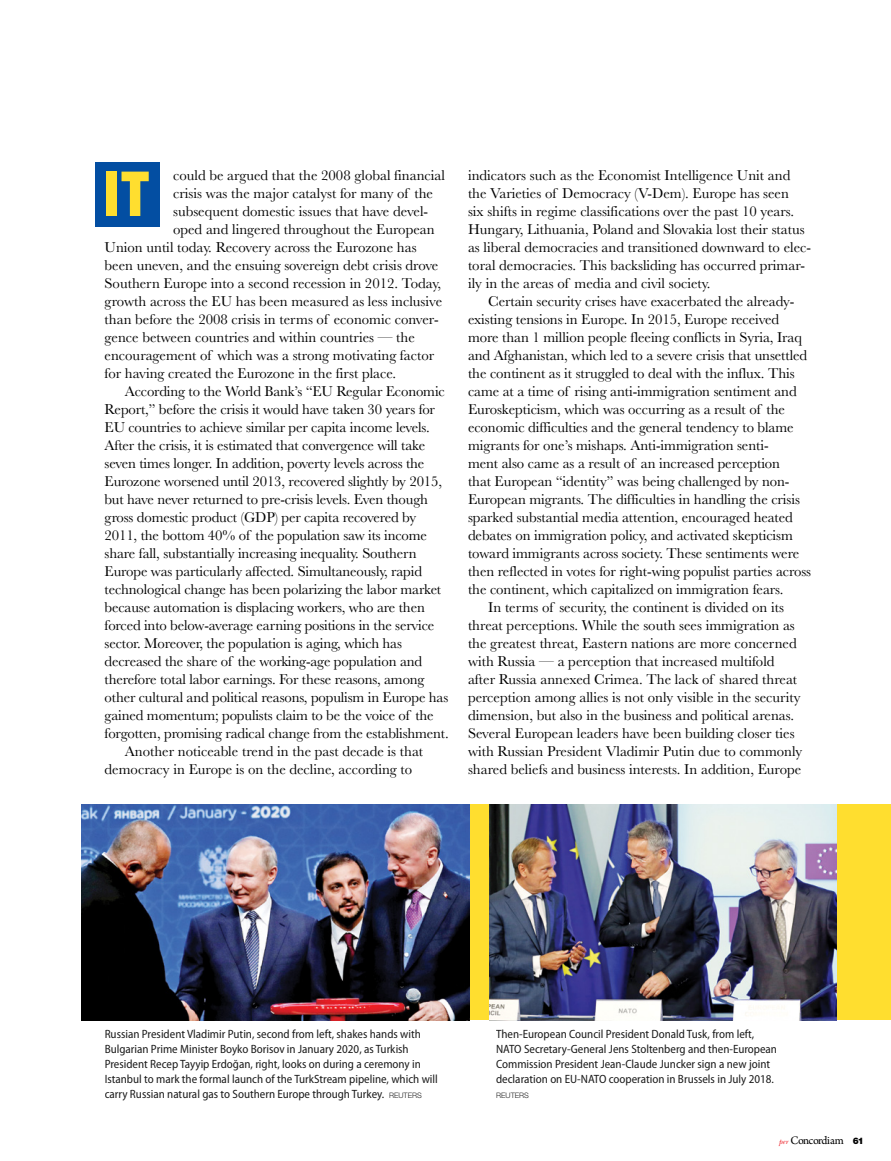
<style>
.page{position:relative;width:891px;height:1161px;background:#fff}
.page>*{position:absolute;margin:0;border:0;box-sizing:border-box;transform-origin:0 0}
.t1{font:900 63.45px "Gotham X Narrow";color:#ffde2f}
.t2{font:14.85px/18px "Baskerville";letter-spacing:-.005em;color:#000}
.t3{font:semi-condensed 12px/15px "Myriad Pro";color:#000}
.t4{font:12px "Arno Pro";letter-spacing:-.05em;color:#000}
.t5{font:300 7.5px "Helvetica Neue LT Std";color:#000}
.s1{font-family:"Helvetica Neue LT Std";font-weight:300;font-stretch:normal;font-size:7.5px}
.s2{font-family:"New Baskerville Std";font-style:italic;font-size:7.5px;color:#ed1d24}
.s3{font-family:"Helvetica Neue LT Std";font-weight:900;font-size:9px}
</style>
<div class="page">
<div style="left:81px;top:804px;width:810px;height:216px;background:#ffde2f"></div>
<img style="left:81px;top:804px;width:388px;height:216px">
<img style="left:489px;top:804px;width:348px;height:216px">
<div style="left:95px;top:162px;width:65px;height:65px;background:#034ea2"></div>
<p class="t2" style="left:173px;top:166px;width:273px">could be argued that the 2008 global financial</p>
<p class="t2" style="left:173px;top:184px;width:261px">crisis was the major catalyst for many of the</p>
<p class="t2" style="left:173px;top:202px;width:257px">subsequent domestic issues that have devel-</p>
<p class="t2" style="left:173px;top:220px;width:263px">oped and lingered throughout the European</p>
<p class="t2" style="left:105px;top:238px;width:313px">Union until today. Recovery across the Eurozone has</p>
<p class="t2" style="left:105px;top:256px;width:335px">been uneven, and the ensuing sovereign debt crisis drove</p>
<p class="t2" style="left:105px;top:274px;width:338px">Southern Europe into a second recession in 2012. Today,</p>
<p class="t2" style="left:105px;top:292px;width:339px">growth across the EU has been measured as less inclusive</p>
<p class="t2" style="left:105px;top:310px;width:336px">than before the 2008 crisis in terms of economic conver-</p>
<p class="t2" style="left:105px;top:328px;width:312px">gence between countries and within countries — the</p>
<p class="t2" style="left:105px;top:346px;width:331px">encouragement of which was a strong motivating factor</p>
<p class="t2" style="left:105px;top:364px;width:293px">for having created the Eurozone in the first place.</p>
<p class="t2" style="left:125px;top:382px;width:322px">According to the World Bank’s “EU Regular Economic</p>
<p class="t2" style="left:105px;top:400px;width:332px">Report,” before the crisis it would have taken 30 years for</p>
<p class="t2" style="left:105px;top:418px;width:327px">EU countries to achieve similar per capita income levels.</p>
<p class="t2" style="left:105px;top:436px;width:322px">After the crisis, it is estimated that convergence will take</p>
<p class="t2" style="left:105px;top:454px;width:321px">seven times longer. In addition, poverty levels across the</p>
<p class="t2" style="left:105px;top:472px;width:339px">Eurozone worsened until 2013, recovered slightly by 2015,</p>
<p class="t2" style="left:105px;top:490px;width:325px">but have never returned to pre-crisis levels. Even though</p>
<p class="t2" style="left:105px;top:508px;width:313px">gross domestic product (GDP) per capita recovered by</p>
<p class="t2" style="left:105px;top:526px;width:324px">2011, the bottom 40% of the population saw its income</p>
<p class="t2" style="left:105px;top:544px;width:314px">share fall, substantially increasing inequality. Southern</p>
<p class="t2" style="left:105px;top:562px;width:319px">Europe was particularly affected. Simultaneously, rapid</p>
<p class="t2" style="left:105px;top:580px;width:338px">technological change has been polarizing the labor market</p>
<p class="t2" style="left:105px;top:598px;width:322px">because automation is displacing workers, who are then</p>
<p class="t2" style="left:105px;top:616px;width:331px">forced into below-average earning positions in the service</p>
<p class="t2" style="left:105px;top:634px;width:299px">sector. Moreover, the population is aging, which has</p>
<p class="t2" style="left:105px;top:652px;width:319px">decreased the share of the working-age population and</p>
<p class="t2" style="left:105px;top:670px;width:321px">therefore total labor earnings. For these reasons, among</p>
<p class="t2" style="left:105px;top:688px;width:345px">other cultural and political reasons, populism in Europe has</p>
<p class="t2" style="left:105px;top:706px;width:331px">gained momentum; populists claim to be the voice of the</p>
<p class="t2" style="left:105px;top:724px;width:346px">forgotten, promising radical change from the establishment.</p>
<p class="t2" style="left:125px;top:742px;width:300px">Another noticeable trend in the past decade is that</p>
<p class="t2" style="left:105px;top:760px;width:309px">democracy in Europe is on the decline, according to</p>
<h1 class="t1" style="left:104px;top:154px;width:48px">IT</h1>
<p class="t2" style="left:468px;top:166px;width:345px">indicators such as the Economist Intelligence Unit and the Varieties of Democracy (V-Dem). Europe has seen<br>six shifts in regime classifications over the past 10 years.<br>Hungary, Lithuania, Poland and Slovakia lost their status as liberal democracies and transitioned downward to elec&shy;toral democracies. This backsliding has occurred primar&shy;ily in the areas of media and civil society.</p>
<p class="t2" style="left:488px;top:292px;width:308px">Certain security crises have exacerbated the already-</p>
<p class="t2" style="left:468px;top:310px;width:313px">existing tensions in Europe. In 2015, Europe received</p>
<p class="t2" style="left:468px;top:328px;width:336px">more than 1 million people fleeing conflicts in Syria, Iraq</p>
<p class="t2" style="left:468px;top:346px;width:341px">and Afghanistan, which led to a severe crisis that unsettled</p>
<p class="t2" style="left:468px;top:364px;width:328px">the continent as it struggled to deal with the influx. This</p>
<p class="t2" style="left:468px;top:382px;width:330px">came at a time of rising anti-immigration sentiment and</p>
<p class="t2" style="left:468px;top:400px;width:318px">Euroskepticism, which was occurring as a result of the</p>
<p class="t2" style="left:468px;top:418px;width:327px">economic difficulties and the general tendency to blame</p>
<p class="t2" style="left:468px;top:436px;width:302px">migrants for one’s mishaps. Anti-immigration senti-</p>
<p class="t2" style="left:468px;top:454px;width:314px">ment also came as a result of an increased perception</p>
<p class="t2" style="left:468px;top:472px;width:323px">that European “identity” was being challenged by non-</p>
<p class="t2" style="left:468px;top:490px;width:333px">European migrants. The difficulties in handling the crisis</p>
<p class="t2" style="left:468px;top:508px;width:326px">sparked substantial media attention, encouraged heated</p>
<p class="t2" style="left:468px;top:526px;width:326px">debates on immigration policy, and activated skepticism</p>
<p class="t2" style="left:468px;top:544px;width:333px">toward immigrants across society. These sentiments were</p>
<p class="t2" style="left:468px;top:562px;width:345px">then reflected in votes for right-wing populist parties across</p>
<p class="t2" style="left:468px;top:580px;width:317px">the continent, which capitalized on immigration fears.</p>
<p class="t2" style="left:488px;top:598px;width:297px">In terms of security, the continent is divided on its</p>
<p class="t2" style="left:468px;top:616px;width:328px">threat perceptions. While the south sees immigration as</p>
<p class="t2" style="left:468px;top:634px;width:330px">the greatest threat, Eastern nations are more concerned</p>
<p class="t2" style="left:468px;top:652px;width:308px">with Russia — a perception that increased multifold</p>
<p class="t2" style="left:468px;top:670px;width:331px">after Russia annexed Crimea. The lack of shared threat</p>
<p class="t2" style="left:468px;top:688px;width:334px">perception among allies is not only visible in the security</p>
<p class="t2" style="left:468px;top:706px;width:328px">dimension, but also in the business and political arenas.</p>
<p class="t2" style="left:468px;top:724px;width:328px">Several European leaders have been building closer ties</p>
<p class="t2" style="left:468px;top:742px;width:336px">with Russian President Vladimir Putin due to commonly</p>
<p class="t2" style="left:468px;top:760px;width:335px">shared beliefs and business interests. In addition, Europe</p>
<p class="t3" style="left:105px;top:1027px;width:335px">Russian President Vladimir Putin, second from left, shakes hands with Bulgarian Prime Minister Boyko Borisov in January 2020, as Turkish President Recep Tayyip Erdoğan, right, looks on during a ceremony in Istanbul to mark the formal launch of the TurkStream pipeline, which will carry Russian natural gas to Southern Europe through Turkey. <span class="s1">REUTERS</span></p>
<p class="t3" style="left:496px;top:1027px;width:282px">Then-European Council President Donald Tusk, from left, NATO Secretary-General Jens Stoltenberg and then-European Commission President Jean-Claude Juncker sign a new joint declaration on EU-NATO cooperation in Brussels in July 2018.</p>
<p class="t5" style="left:496px;top:1091px;width:34px">REUTERS</p>
<p class="t4" style="left:779px;top:1134px;width:87px"><span class="s2">per</span> Concordiam <span class="s3">61</span></p>
</div>
